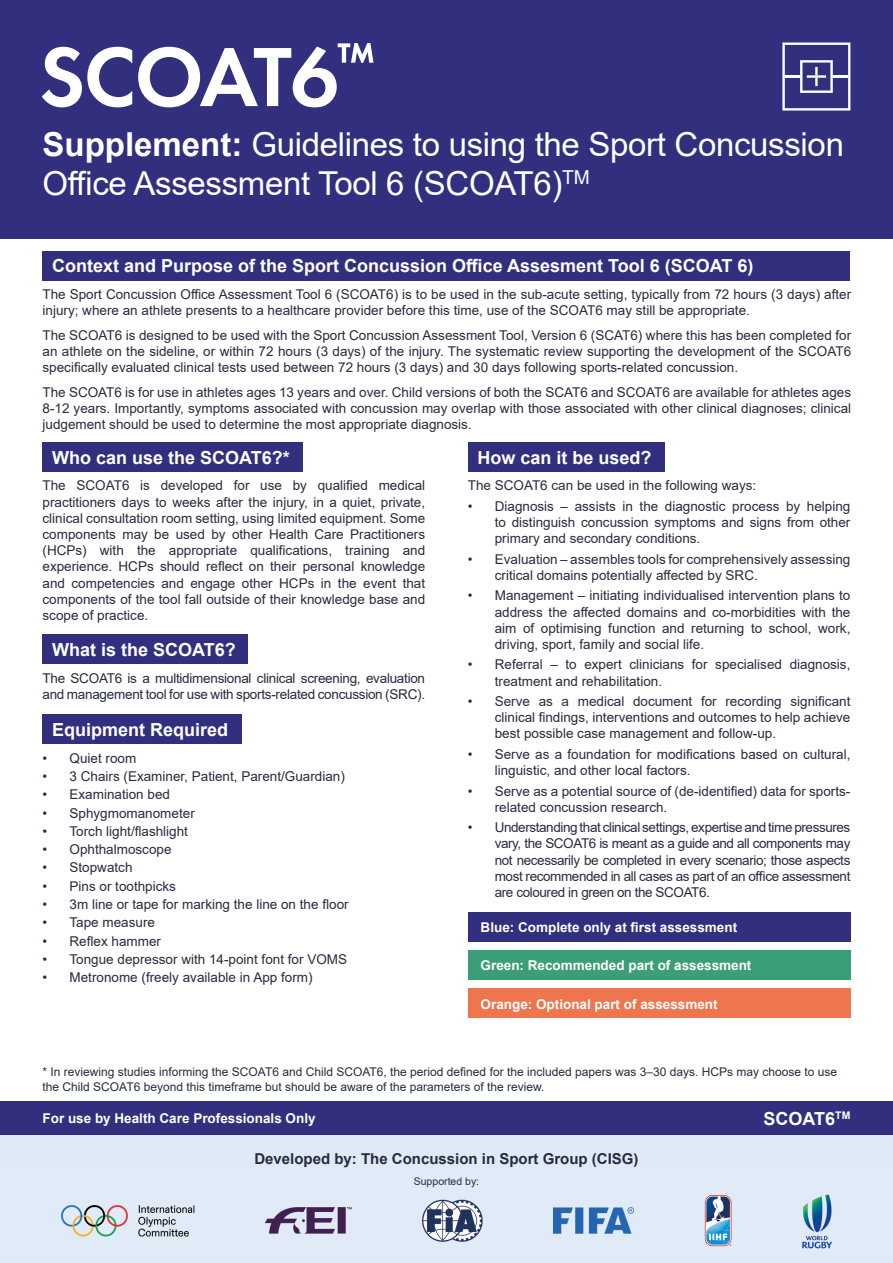
<style>
.page{position:relative;width:893px;height:1263px;background:#fff}
.page>*{position:absolute;margin:0;border:0;box-sizing:border-box;transform-origin:0 0}
.Cover_title_text{font:33px/39.6px "Arial";letter-spacing:-.01em;color:#fff}
.Paragraph_bold{font:700 18px "Arial";color:#fff}
.Cover_subtitle{font:700 18px "Arial";color:#fff}
.Paragraph_bold-2{font:700 15px "Arial";color:#272b3e}
.t1{font:13.5px/16.2px "Arial";color:#272b3e;text-align:justify}
.t2{font:13.5px/16.2px "Arial";letter-spacing:-.02em;color:#272b3e}
.Paragraph_bold-3{font:700 13.5px "Arial";color:#fff}
.Cover_title_text-2{font:700 13.5px "Arial";color:#fff}
.t3{font:12px/14.4px "Arial";color:#272b3e}
.Paragraph_bold-4{font:10.5px "Arial";color:#272b3e}
.s1{font-weight:700}
</style>
<div class="page">
<div style="left:0;top:0;width:893px;height:238px;background:#322f7e"></div>
<svg style="left:782px;top:43px;width:68px;height:68px"></svg>
<svg style="left:42px;top:47px;width:90px;height:60px"></svg>
<svg style="left:138px;top:43px;width:235px;height:64px"></svg>
<div style="left:43px;top:251px;width:807px;height:30px;background:#322f7e"></div>
<div style="left:43px;top:442px;width:260px;height:30px;background:#322f7e"></div>
<div style="left:43px;top:635px;width:205px;height:29px;background:#322f7e"></div>
<div style="left:468px;top:442px;width:196px;height:30px;background:#322f7e"></div>
<div style="left:43px;top:714px;width:199px;height:30px;background:#322f7e"></div>
<div style="left:468px;top:912px;width:382px;height:29px;background:#322f7e"></div>
<div style="left:468px;top:950px;width:382px;height:30px;background:#3b9e78"></div>
<div style="left:468px;top:988px;width:382px;height:30px;background:#ee754d"></div>
<div style="left:0;top:1101px;width:893px;height:34px;background:#322f7e"></div>
<div style="left:0;top:1135px;width:893px;height:128px;background:#e0eaf7"></div>
<img style="left:61px;top:1194px;width:771px;height:55px">
<p class="Cover_title_text" style="left:43px;top:124px;width:803px"><span class="s1">Supplement:</span> Guidelines to using the Sport Concussion<br>Office Assessment Tool 6 (SCOAT6)<sup>TM</sup></p>
<p class="Paragraph_bold" style="left:52px;top:253px;width:703px">Context and Purpose of the Sport Concussion Office Assesment Tool 6 (SCOAT 6)</p>
<p class="t1" style="left:43px;top:286px;width:810px">The Sport Concussion Office Assessment Tool 6 (SCOAT6) is to be used in the sub-acute setting, typically from 72 hours (3 days) after injury; where an athlete presents to a healthcare provider before this time, use of the SCOAT6 may still be appropriate.</p>
<p class="t1" style="left:43px;top:327px;width:810px">The SCOAT6 is designed to be used with the Sport Concussion Assessment Tool, Version 6 (SCAT6) where this has been completed for an athlete on the sideline, or within 72 hours (3 days) of the injury. The systematic review supporting the development of the SCOAT6 specifically evaluated clinical tests used between 72 hours (3 days) and 30 days following sports-related concussion.</p>
<p class="t1" style="left:43px;top:384px;width:810px">The SCOAT6 is for use in athletes ages 13 years and over. Child versions of both the SCAT6 and SCOAT6 are available for athletes ages 8-12 years. Importantly, symptoms associated with concussion may overlap with those associated with other clinical diagnoses; clinical judgement should be used to determine the most appropriate diagnosis.</p>
<p class="Paragraph_bold" style="left:52px;top:445px;width:239px">Who can use the SCOAT6?*</p>
<p class="Paragraph_bold" style="left:477px;top:445px;width:176px">How can it be used?</p>
<p class="t1" style="left:43px;top:477px;width:384px">The SCOAT6 is developed for use by qualified medical practitioners days to weeks after the injury, in a quiet, private, clinical consultation room setting, using limited equipment. Some components may be used by other Health Care Practitioners (HCPs) with the appropriate qualifications, training and experience. HCPs should reflect on their personal knowledge and competencies and engage other HCPs in the event that components of the tool fall outside of their knowledge base and scope of practice.</p>
<p class="Paragraph_bold" style="left:52px;top:637px;width:185px">What is the SCOAT6?</p>
<p class="t2" style="left:43px;top:670px;width:384px">The SCOAT6 is a multidimensional clinical screening, evaluation and management tool for use with sports-related concussion (SRC).</p>
<p class="Paragraph_bold" style="left:52px;top:717px;width:178px">Equipment Required</p>
<p class="t1" style="left:43px;top:750px;width:95px">• Quiet room</p>
<p class="t1" style="left:43px;top:768px;width:304px">• 3 Chairs (Examiner, Patient, Parent/Guardian)</p>
<p class="t1" style="left:43px;top:786px;width:129px">• Examination bed</p>
<p class="t1" style="left:43px;top:804px;width:154px">• Sphygmomanometer</p>
<p class="t1" style="left:43px;top:823px;width:147px">• Torch light/flashlight</p>
<p class="t1" style="left:43px;top:841px;width:131px">• Ophthalmoscope</p>
<p class="t1" style="left:43px;top:859px;width:92px">• Stopwatch</p>
<p class="t1" style="left:43px;top:878px;width:135px">• Pins or toothpicks</p>
<p class="t1" style="left:43px;top:896px;width:308px">• 3m line or tape for marking the line on the floor</p>
<p class="t1" style="left:43px;top:914px;width:114px">• Tape measure</p>
<p class="t1" style="left:43px;top:933px;width:120px">• Reflex hammer</p>
<p class="t1" style="left:43px;top:951px;width:306px">• Tongue depressor with 14-point font for VOMS</p>
<p class="t1" style="left:43px;top:969px;width:272px">• Metronome (freely available in App form)</p>
<p class="t1" style="left:468px;top:477px;width:290px">The SCOAT6 can be used in the following ways:</p>
<p class="t1" style="left:495px;top:498px;width:357px;text-indent:-27px">• Diagnosis – assists in the diagnostic process by helping to distinguish concussion symptoms and signs from other primary and secondary conditions.</p>
<p class="t1" style="left:495px;top:551px;width:357px;text-indent:-27px">• Evaluation – assembles tools for comprehensively assessing critical domains potentially affected by SRC.</p>
<p class="t1" style="left:495px;top:587px;width:357px;text-indent:-27px">• Management – initiating individualised intervention plans to address the affected domains and co-morbidities with the aim of optimising function and returning to school, work, driving, sport, family and social life.</p>
<p class="t1" style="left:495px;top:656px;width:357px;text-indent:-27px">• Referral – to expert clinicians for specialised diagnosis, treatment and rehabilitation.</p>
<p class="t1" style="left:495px;top:693px;width:357px;text-indent:-27px">• Serve as a medical document for recording significant clinical findings, interventions and outcomes to help achieve best possible case management and follow-up.</p>
<p class="t1" style="left:495px;top:746px;width:357px;text-indent:-27px">• Serve as a foundation for modifications based on cultural, linguistic, and other local factors.</p>
<p class="t1" style="left:495px;top:783px;width:357px;text-indent:-27px">• Serve as a potential source of (de-identified) data for sports&shy;related concussion research.</p>
<p class="t1" style="left:495px;top:819px;width:357px;text-indent:-27px">• Understanding that clinical settings, expertise and time pressures vary, the SCOAT6 is meant as a guide and all components may not necessarily be completed in every scenario; those aspects most recommended in all cases as part of an office assessment are coloured in green on the SCOAT6.</p>
<p class="Paragraph_bold-3" style="left:481px;top:918px;width:258px">Blue: Complete only at first assessment</p>
<p class="Paragraph_bold-3" style="left:481px;top:956px;width:272px">Green: Recommended part of assessment</p>
<p class="Paragraph_bold-3" style="left:481px;top:994px;width:239px">Orange: Optional part of assessment</p>
<p class="t3" style="left:43px;top:1064px;width:796px">* In reviewing studies informing the SCOAT6 and Child SCOAT6, the period defined for the included papers was 3–30 days. HCPs may choose to use the Child SCOAT6 beyond this timeframe but should be aware of the parameters of the review.</p>
<p class="Cover_title_text-2" style="left:43px;top:1109px;width:275px">For use by Health Care Professionals Only</p>
<p class="Cover_subtitle" style="left:764px;top:1106px;width:88px">SCOAT6<sup>TM</sup></p>
<p class="Paragraph_bold-2" style="left:254px;top:1148px;width:386px">Developed by: The Concussion in Sport Group (CISG)</p>
<p class="Paragraph_bold-4" style="left:414px;top:1174px;width:67px">Supported by:</p>
</div>
